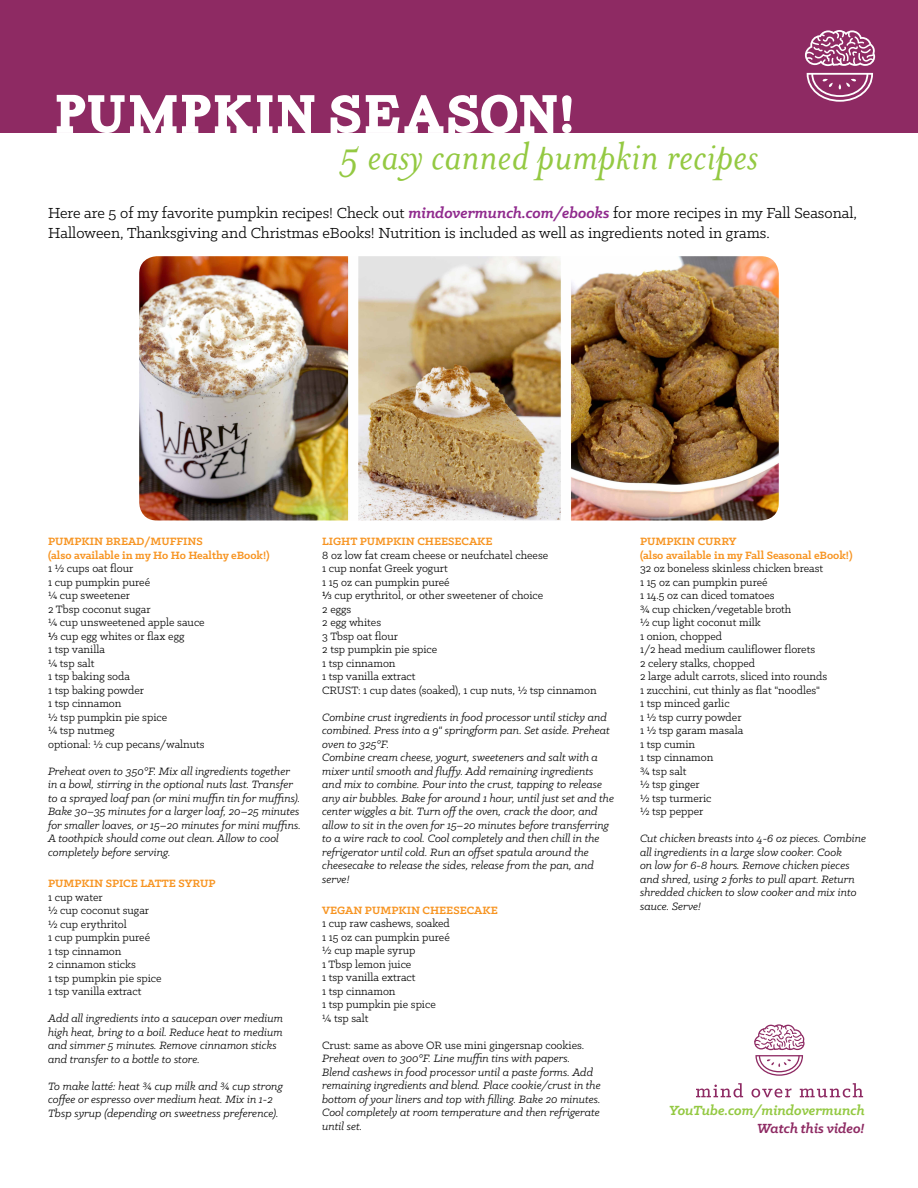
<style>
.page{position:relative;width:918px;height:1188px;background:#fff}
.page>*{position:absolute;margin:0;border:0;box-sizing:border-box;transform-origin:0 0}
.t1{font:54px "Carton";color:#fff}
.t2{font:italic 45px "Mrs Eaves OT";color:#94c942}
.t3{font:16.5px/19.8px "Klinic Slab";color:#000}
.t4{font:italic 700 15px "Klinic Slab";color:#94c942}
.t5{font:italic 700 15px "Klinic Slab";color:#8e2a63}
.t6{font:italic 12px/13.5px "Klinic Slab";color:#000}
.t7{font:12px/13.5px "Klinic Slab";color:#000}
.t8{font:700 12px/13.5px "Klinic Slab";color:#f79421}
.s1{font-weight:700;font-style:italic;color:#902a8d}
.s2{font-style:inherit}
</style>
<div class="page">
<div style="left:0;top:0;width:918px;height:132px;background:#8e2a63"></div>
<svg style="left:805px;top:30px;width:70px;height:36px"></svg>
<svg style="left:807px;top:73px;width:66px;height:29px"></svg>
<svg style="left:696px;top:1083px;width:47px;height:15px"></svg>
<svg style="left:751px;top:1089px;width:40px;height:9px"></svg>
<svg style="left:800px;top:1083px;width:63px;height:15px"></svg>
<svg style="left:754px;top:1024px;width:51px;height:52px"></svg>
<img style="left:139px;top:256px;width:640px;height:265px">
<h1 class="t1" style="left:54px;top:92px;width:522px">PUMPKIN SEASON!</h1>
<h2 class="t2" style="left:339px;top:132px;width:421px">5 easy canned pumpkin recipes</h2>
<h3 class="t3" style="left:48px;top:202px;width:811px">Here are 5 of my favorite pumpkin recipes! Check out <span class="s1">mindovermunch.com/ebooks</span> for more recipes in my Fall Seasonal,<br>Halloween, Thanksgiving and Christmas eBooks! Nutrition is included as well as ingredients noted in grams.</h3>
<p class="t8" style="left:48px;top:535px;width:223px">PUMPKIN BREAD/MUFFINS<br>(also available in my Ho Ho Healthy eBook!)</p>
<p class="t7" style="left:48px;top:562px;width:158px">1 ½ cups oat flour<br>1 cup pumpkin pureé<br>¼ cup sweetener<br>2 Tbsp coconut sugar<br>¼ cup unsweetened apple sauce <span class="s2">⅓</span> cup egg whites or flax egg<br>1 tsp vanilla<br>¼ tsp salt<br>1 tsp baking soda<br>1 tsp baking powder<br>1 tsp cinnamon<br>½ tsp pumpkin pie spice<br>¼ tsp nutmeg<br>optional: ½ cup pecans/walnuts</p>
<p class="t6" style="left:48px;top:764px;width:254px">Preheat oven to 350°F. Mix all ingredients together in a bowl, stirring in the optional nuts last. Transfer to a sprayed loaf pan (or mini muffin tin for muffins).<br>Bake 30–35 minutes for a larger loaf, 20–25 minutes for smaller loaves, or 15–20 minutes for mini muffins.<br>A toothpick should come out clean. Allow to cool completely before serving.</p>
<p class="t8" style="left:48px;top:877px;width:169px">PUMPKIN SPICE LATTE SYRUP</p>
<p class="t7" style="left:48px;top:890px;width:115px">1 cup water<br>½ cup coconut sugar<br>½ cup erythritol<br>1 cup pumpkin pureé<br>1 tsp cinnamon<br>2 cinnamon sticks<br>1 tsp pumpkin pie spice<br>1 tsp vanilla extract</p>
<p class="t6" style="left:48px;top:1012px;width:236px">Add all ingredients into a saucepan over medium high heat, bring to a boil. Reduce heat to medium and simmer 5 minutes. Remove cinnamon sticks and transfer to a bottle to store.</p>
<p class="t6" style="left:48px;top:1079px;width:236px">To make latté: heat ¾ cup milk and ¾ cup strong coffee or espresso over medium heat. Mix in 1-2<br>Tbsp syrup (depending on sweetness preference).</p>
<p class="t8" style="left:322px;top:535px;width:172px">LIGHT PUMPKIN CHEESECAKE</p>
<p class="t7" style="left:322px;top:548px;width:276px">8 oz low fat cream cheese or neufchatel cheese<br>1 cup nonfat Greek yogurt<br>1 15 oz can pumpkin pureé<br><span class="s2">⅓</span> cup erythritol, or other sweetener of choice<br>2 eggs<br>2 egg whites<br>3 Tbsp oat flour<br>2 tsp pumpkin pie spice<br>1 tsp cinnamon<br>1 tsp vanilla extract<br>CRUST: 1 cup dates (soaked), 1 cup nuts, ½ tsp cinnamon</p>
<p class="t6" style="left:322px;top:710px;width:293px">Combine crust ingredients in food processor until sticky and combined. Press into a 9" springform pan. Set aside. Preheat oven to 325°F.<br>Combine cream cheese, yogurt, sweeteners and salt with a mixer until smooth and fluffy. Add remaining ingredients and mix to combine. Pour into the crust, tapping to release any air bubbles. Bake for around 1 hour, until just set and the center wiggles a bit. Turn off the oven, crack the door, and allow to sit in the oven for 15–20 minutes before transferring to a wire rack to cool. Cool completely and then chill in the refrigerator until cold. Run an offset spatula around the cheesecake to release the sides, release from the pan, and serve!</p>
<p class="t8" style="left:322px;top:903px;width:177px">VEGAN PUMPKIN CHEESECAKE</p>
<p class="t7" style="left:322px;top:917px;width:129px">1 cup raw cashews, soaked<br>1 15 oz can pumpkin pureé ½ cup maple syrup<br>1 Tbsp lemon juice<br>1 tsp vanilla extract<br>1 tsp cinnamon<br>1 tsp pumpkin pie spice<br>¼ tsp salt</p>
<p class="t7" style="left:322px;top:1038px;width:264px">Crust: same as above OR use mini gingersnap cookies.</p>
<p class="t6" style="left:322px;top:1052px;width:280px">Preheat oven to 300°F. Line muffin tins with papers.<br>Blend cashews in food processor until a paste forms. Add remaining ingredients and blend. Place cookie/crust in the bottom of your liners and top with filling. Bake 20 minutes.<br>Cool completely at room temperature and then refrigerate until set.</p>
<p class="t8" style="left:640px;top:535px;width:214px">PUMPKIN CURRY<br>(also available in my Fall Seasonal eBook!)</p>
<p class="t7" style="left:640px;top:562px;width:189px">32 oz boneless skinless chicken breast<br>1 15 oz can pumpkin pureé<br>1 14.5 oz can diced tomatoes<br>¾ cup chicken/vegetable broth<br>½ cup light coconut milk<br>1 onion, chopped<br>1/2 head medium cauliflower florets<br>2 celery stalks, chopped<br>2 large adult carrots, sliced into rounds<br>1 zucchini, cut thinly as flat "noodles"<br>1 tsp minced garlic<br>1 ½ tsp curry powder<br>1 ½ tsp garam masala<br>1 tsp cumin<br>1 tsp cinnamon<br>¾ tsp salt<br>½ tsp ginger<br>½ tsp turmeric<br>½ tsp pepper</p>
<p class="t6" style="left:640px;top:832px;width:228px">Cut chicken breasts into 4-6 oz pieces. Combine all ingredients in a large slow cooker. Cook<br>on low for 6-8 hours. Remove chicken pieces and shred, using 2 forks to pull apart. Return shredded chicken to slow cooker and mix into sauce. Serve!</p>
<p class="t4" style="left:669px;top:1100px;width:197px">YouTube.com/mindovermunch</p>
<p class="t5" style="left:757px;top:1118px;width:109px">Watch this video!</p>
</div>
